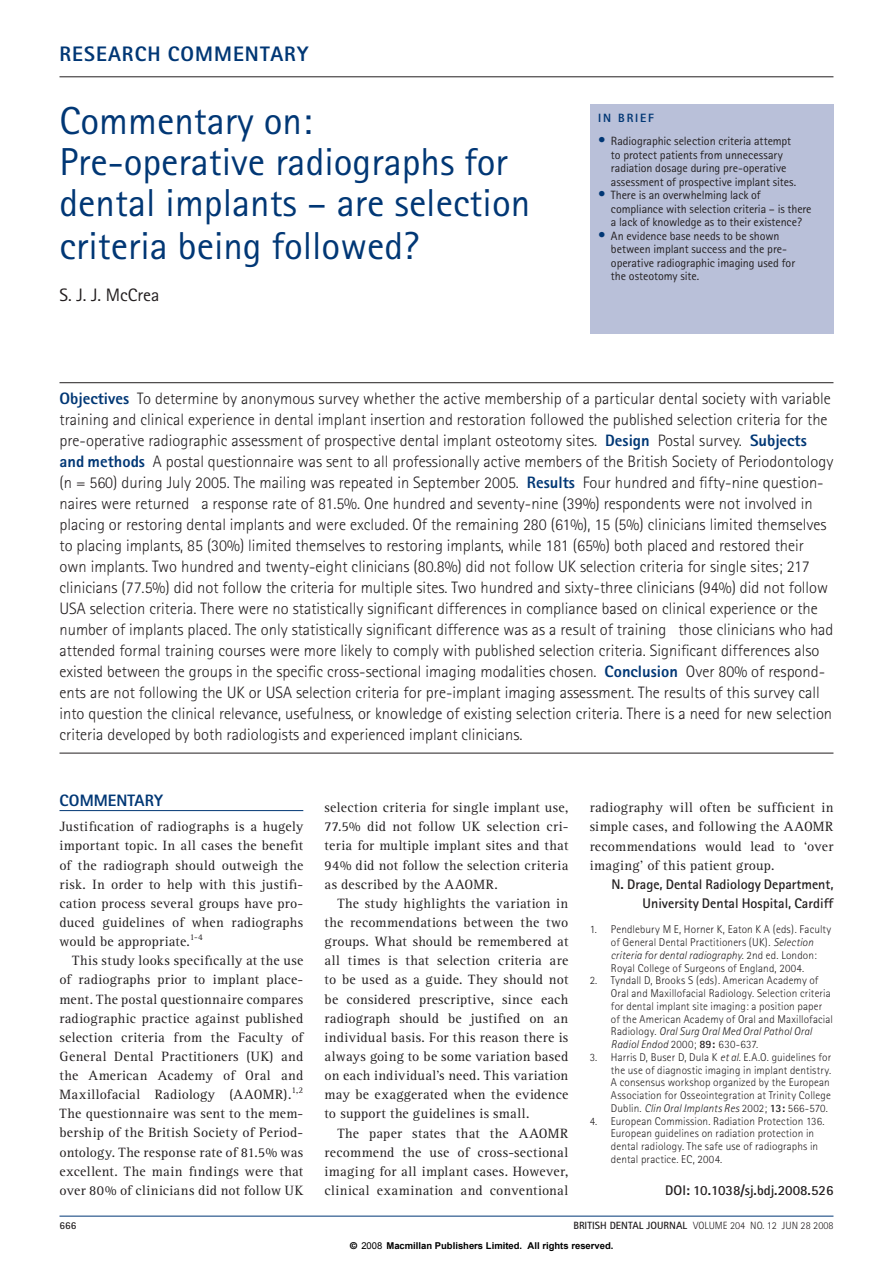
<style>
.page{position:relative;width:893px;height:1263px;background:#fff}
.page>*{position:absolute;margin:0;border:0;box-sizing:border-box;transform-origin:0 0}
.t1{font:39px/41.5px "Rotis Sans Serif";color:#013775}
.t2{font:800 21px "Rotis Sans Serif";letter-spacing:.05em;color:#013775}
.t3{font:18px "Rotis Sans Serif";color:#231f20}
.t4{font:300 16.5px/21px "Rotis Sans Serif";color:#231f20}
.t5{font:800 16.5px "Rotis Sans Serif";color:#013775}
.t6{font:13.95px/19.2px "Rotis Serif";letter-spacing:.015em;color:#231f20;text-align:justify}
.t7{font:700 13.95px/19.2px "Rotis Sans Serif";color:#231f20;text-align:right}
.t8{font:12px/13.5px "Rotis Sans Serif";letter-spacing:-.005em;color:#231f20}
.t9{font:800 12px "Rotis Sans Serif";letter-spacing:.15em;color:#013775}
.t10{font:300 11.25px/12.8px "Rotis Sans Serif";letter-spacing:.01em;color:#231f20}
.t11{font:300 10.5px "Rotis Sans Serif";color:#231f20}
.t12{font:700 10.5px "Rotis Sans Serif";color:#231f20}
.t13{font:700 9.45px "Arial";color:#000}
.s1{font-size:15px;color:#013775}
.s2{font-weight:800;color:#013775}
.s3{font-style:italic}
.s4{font-weight:700}
.s5{font-family:"Helvetica"}
.s6{font-weight:400}
</style>
<div class="page">
<div style="left:590px;top:104px;width:243px;height:230px;background:#b9c0d9"></div>
<hr style="left:59px;top:77px;width:774px;height:1px;background:#231f20">
<hr style="left:59px;top:810px;width:244px;height:1px;background:#013775">
<hr style="left:59px;top:1216px;width:774px;height:1px;background:#013775">
<hr style="left:59px;top:382px;width:774px;height:1px;background:#231f20">
<hr style="left:59px;top:753px;width:774px;height:1px;background:#231f20">
<h3 class="t2" style="left:59px;top:47px;width:250px">RESEARCH COMMENTARY</h3>
<h1 class="t1" style="left:59px;top:104px;width:472px">Commentary on:<br>Pre-operative radiographs for dental implants – are selection criteria being followed?</h1>
<p class="t3" style="left:59px;top:288px;width:101px">S. J. J. McCrea</p>
<p class="t9" style="left:598px;top:113px;width:57px">IN BRIEF</p>
<p class="t8" style="left:611px;top:136px;width:187px;text-indent:-13px"><span class="s1">•</span> Radiographic selection criteria attempt to protect patients from unnecessary radiation dosage during pre-operative assessment of prospective implant sites.</p>
<p class="t8" style="left:611px;top:190px;width:202px;text-indent:-13px"><span class="s1">•</span> There is an overwhelming lack of compliance with selection criteria – is there a lack of knowledge as to their existence?</p>
<p class="t8" style="left:611px;top:230px;width:186px;text-indent:-13px"><span class="s1">•</span> An evidence base needs to be shown between implant success and the pre&shy;operative radiographic imaging used for the osteotomy site.</p>
<p class="t4" style="left:59px;top:390px;width:775px"><span class="s2">Objectives</span> To determine by anonymous survey whether the active membership of a particular dental society with variable training and clinical experience in dental implant insertion and restoration followed the published selection criteria for the pre-operative radiographic assessment of prospective dental implant osteotomy sites. <span class="s2">Design</span> Postal survey. <span class="s2">Subjects and methods</span> A postal questionnaire was sent to all professionally active members of the British Society of Periodontology (n = 560) during July 2005. The mailing was repeated in September 2005. <span class="s2">Results</span> Four hundred and fifty-nine question&shy;naires were returned a response rate of 81.5%. One hundred and seventy-nine (39%) respondents were not involved in placing or restoring dental implants and were excluded. Of the remaining 280 (61%), 15 (5%) clinicians limited themselves to placing implants, 85 (30%) limited themselves to restoring implants, while 181 (65%) both placed and restored their own implants. Two hundred and twenty-eight clinicians (80.8%) did not follow UK selection criteria for single sites; 217 clinicians (77.5%) did not follow the criteria for multiple sites. Two hundred and sixty-three clinicians (94%) did not follow USA selection criteria. There were no statistically significant differences in compliance based on clinical experience or the number of implants placed. The only statistically significant difference was as a result of training those clinicians who had attended formal training courses were more likely to comply with published selection criteria. Significant differences also existed between the groups in the specific cross-sectional imaging modalities chosen. <span class="s2">Conclusion</span> Over 80% of respond&shy;ents are not following the UK or USA selection criteria for pre-implant imaging assessment. The results of this survey call into question the clinical relevance, usefulness, or knowledge of existing selection criteria. There is a need for new selection criteria developed by both radiologists and experienced implant clinicians.</p>
<h4 class="t5" style="left:60px;top:795px;width:105px">COMMENTARY</h4>
<p class="t6" style="left:59px;top:818px;width:245px">Justification of radiographs is a hugely important topic. In all cases the benefit of the radiograph should outweigh the risk. In order to help with this justifi&shy;cation process several groups have pro&shy;duced guidelines of when radiographs would be appropriate.<sup>1-4</sup></p>
<p class="t6" style="left:59px;top:952px;width:245px;text-indent:13px">This study looks specifically at the use of radiographs prior to implant place&shy;ment. The postal questionnaire compares radiographic practice against published selection criteria from the Faculty of General Dental Practitioners (UK) and the American Academy of Oral and Maxillofacial Radiology (AAOMR).<sup>1,2<br></sup>The questionnaire was sent to the mem&shy;bership of the British Society of Period&shy;ontology. The response rate of 81.5% was excellent. The main findings were that over 80% of clinicians did not follow UK</p>
<p class="t6" style="left:325px;top:799px;width:245px">selection criteria for single implant use, 77.5% did not follow UK selection cri&shy;teria for multiple implant sites and that 94% did not follow the selection criteria as described by the AAOMR.</p>
<p class="t6" style="left:325px;top:895px;width:245px;text-indent:13px">The study highlights the variation in the recommendations between the two groups. What should be remembered at all times is that selection criteria are to be used as a guide. They should not be considered prescriptive, since each radiograph should be justified on an individual basis. For this reason there is always going to be some variation based on each individual’s need. This variation may be exaggerated when the evidence to support the guidelines is small.</p>
<p class="t6" style="left:325px;top:1125px;width:245px;text-indent:13px">The paper states that the AAOMR recommend the use of cross-sectional imaging for all implant cases. However, clinical examination and conventional</p>
<p class="t6" style="left:590px;top:799px;width:245px">radiography will often be sufficient in simple cases, and following the AAOMR recommendations would lead to ‘over imaging’ of this patient group.</p>
<p class="t7" style="left:611px;top:876px;width:223px">N. Drage, Dental Radiology Department,<br>University Dental Hospital, Cardiff</p>
<p class="t10" style="left:611px;top:924px;width:222px;text-indent:-21px">1. Pendlebury M E, Horner K, Eaton K A (eds). Faculty of General Dental Practitioners (UK). <span class="s3">Selection criteria for dental radiography</span>. 2nd ed. London:<br>Royal College of Surgeons of England, 2004.</p>
<p class="t10" style="left:611px;top:975px;width:224px;text-indent:-21px">2. Tyndall D, Brooks S (eds). American Academy of Oral and Maxillofacial Radiology. Selection criteria for dental implant site imaging: a position paper of the American Academy of Oral and Maxillofacial Radiology. <span class="s3">Oral Surg Oral Med Oral Pathol Oral Radiol Endod</span> 2000; <span class="s4">89:</span> 630-637.</p>
<p class="t10" style="left:611px;top:1052px;width:222px;text-indent:-21px">3. Harris D, Buser D, Dula K <span class="s3">et al</span>. E.A.O. guidelines for the use of diagnostic imaging in implant dentistry.<br>A consensus workshop organized by the European Association for Osseointegration at Trinity College Dublin. <span class="s3">Clin Oral Implants Res</span> 2002; <span class="s4">13:</span> 566-570.</p>
<p class="t10" style="left:611px;top:1116px;width:215px;text-indent:-21px">4. European Commission. Radiation Protection 136.<br>European guidelines on radiation protection in dental radiology. The safe use of radiographs in dental practice. EC, 2004.</p>
<h5 class="t7" style="left:665px;top:1182px;width:170px">DOI: 10.1038/sj.bdj.2008.526</h5>
<p class="t12" style="left:59px;top:1222px;width:18px">666</p>
<p class="t11" style="left:573px;top:1222px;width:262px"><span class="s4">BRITISH DENTAL JOURNAL</span> VOLUME 204 NO. 12 JUN 28 2008</p>
<p class="t13" style="left:350px;top:1240px;width:265px"><span class="s5">©</span> <span class="s6">2008</span> Macmillan Publishers Limited. All rights reserved.</p>
</div>
